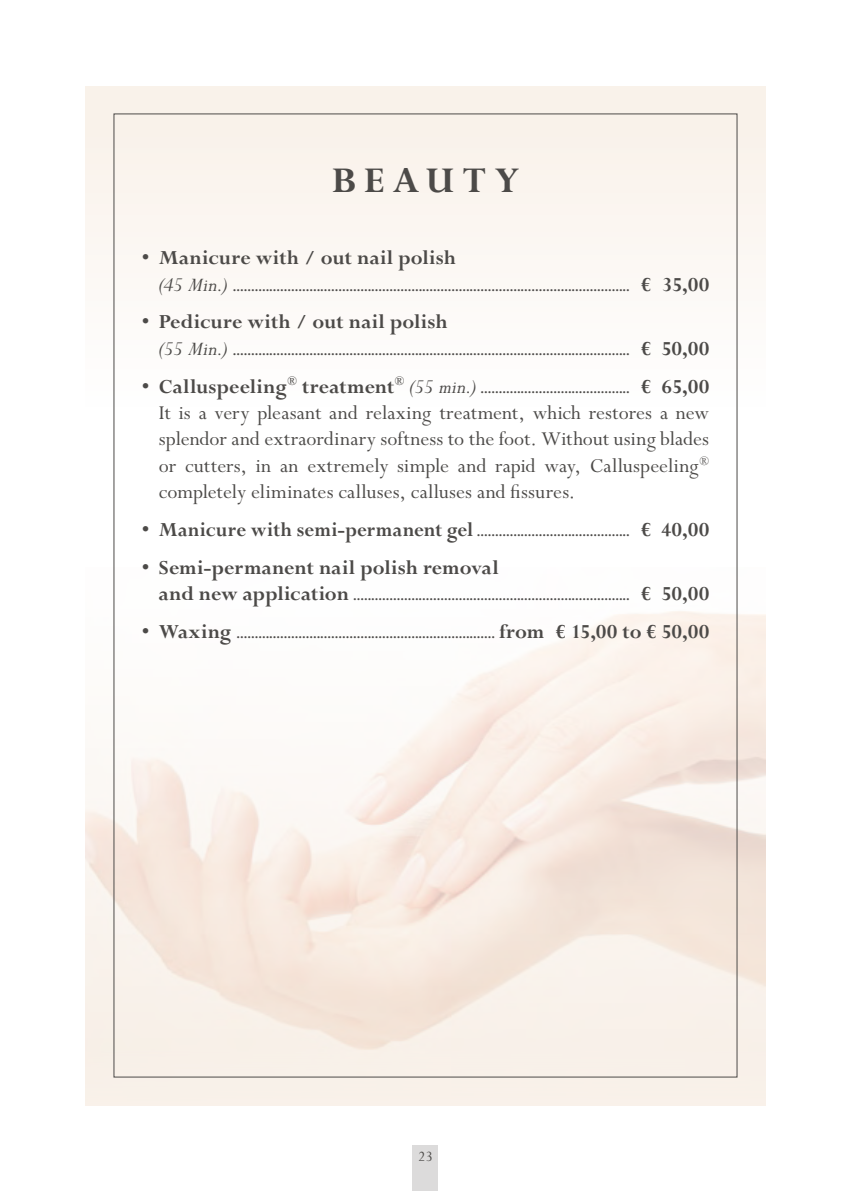
<style>
.page{position:relative;width:851px;height:1191px;background:#fff}
.page>*{position:absolute;margin:0;border:0;box-sizing:border-box;transform-origin:0 0}
.t1{font:700 40px "Perpetua Std";letter-spacing:.22em;color:#4c4a48}
.t2{font:22px/26.4px "Perpetua Std";letter-spacing:.005em;color:#4c4a48;text-align:justify}
.t3{font:700 22px "Perpetua Std";letter-spacing:.005em;color:#4c4a48}
.t4{font:16px "Perpetua Std";color:#4c4a48}
.t5{font:700 14px "Perpetua Std";color:#4c4a48}
.s1{font-weight:400;font-style:italic;font-size:22px}
.s2{font-size:22px}
</style>
<div class="page">
<svg style="left:85px;top:601px;width:680px;height:505px;fill:#f9f1e9"></svg>
<div style="left:85px;top:86px;width:680px;height:325px;background:#fbf7f3"></div>
<div style="left:412px;top:1145px;width:26px;height:46px;background:#dcdbdb"></div>
<h1 class="t1" style="left:331px;top:160px;width:189px">BEAUTY</h1>
<h2 class="t3" style="left:142px;top:246px;width:316px">• Manicure with / out nail polish</h2>
<p class="t5" style="left:159px;top:279px;width:551px"><span class="s1">(45 Min.)</span> ............................................................................................................. <span class="s2">€ 35,00</span></p>
<h2 class="t3" style="left:142px;top:310px;width:307px">• Pedicure with / out nail polish</h2>
<p class="t5" style="left:159px;top:343px;width:551px"><span class="s1">(55 Min.)</span> ............................................................................................................. <span class="s2">€ 50,00</span></p>
<p class="t5" style="left:142px;top:381px;width:568px"><span class="s2">• Calluspeeling</span><sup>®</sup> <span class="s2">treatment</span><sup>®</sup> <span class="s1">(55 min.)</span> ......................................... <span class="s2">€ 65,00</span></p>
<p class="t2" style="left:159px;top:400px;width:551px">It is a very pleasant and relaxing treatment, which restores a new splendor and extraordinary softness to the foot. Without using blades or cutters, in an extremely simple and rapid way, Calluspeeling<sup>® </sup>completely eliminates calluses, calluses and fissures.</p>
<p class="t5" style="left:142px;top:524px;width:568px"><span class="s2">• Manicure with semi-permanent gel</span> .......................................... <span class="s2">€ 40,00</span></p>
<h2 class="t3" style="left:142px;top:556px;width:358px">• Semi-permanent nail polish removal</h2>
<p class="t5" style="left:159px;top:588px;width:551px"><span class="s2">and new application</span> ............................................................................ <span class="s2">€ 50,00</span></p>
<p class="t5" style="left:142px;top:626px;width:568px"><span class="s2">• Waxing</span> ....................................................................... <span class="s2">from € 15,00 to € 50,00</span></p>
<p class="t4" style="left:418px;top:1148px;width:16px">23</p>
</div>
